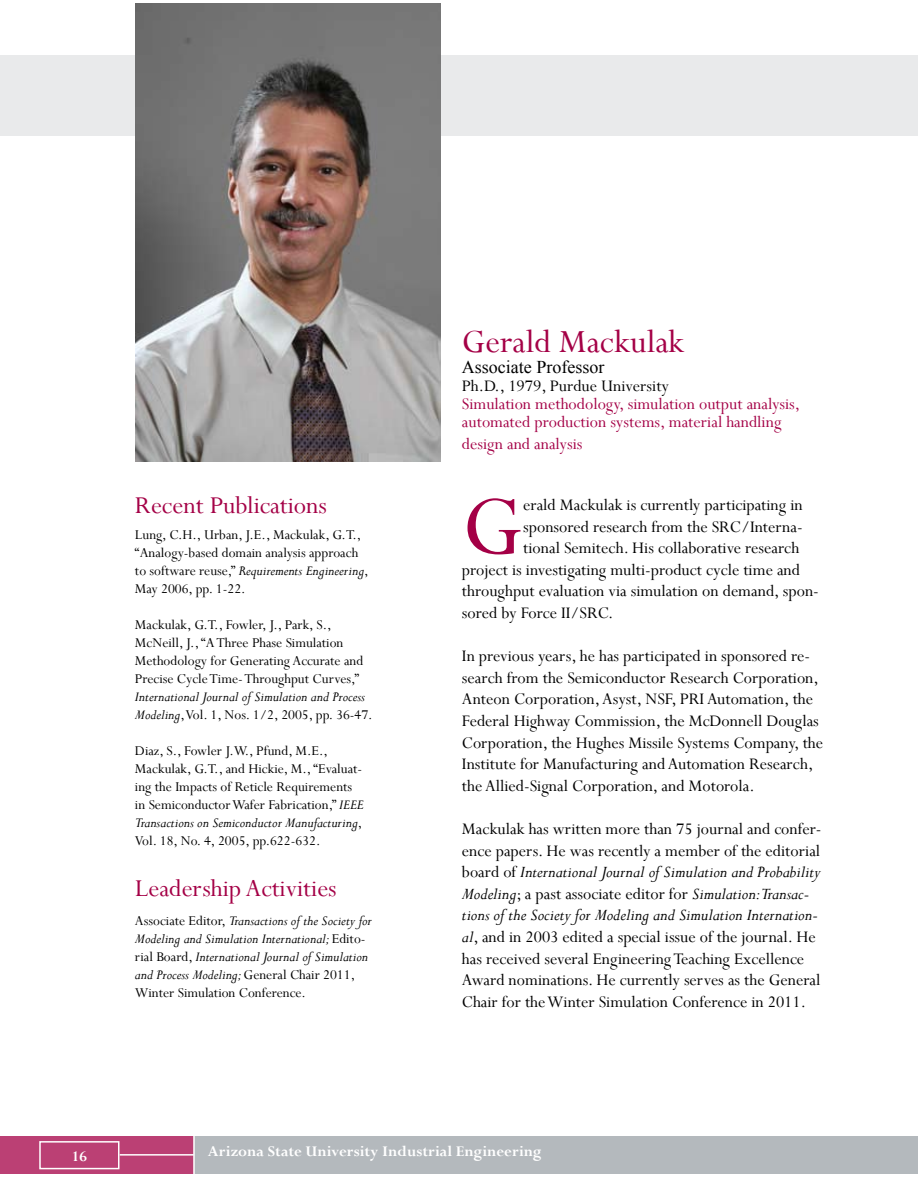
<style>
.page{position:relative;width:918px;height:1188px;background:#fff}
.page>*{position:absolute;margin:0;border:0;box-sizing:border-box;transform-origin:0 0}
.t1{font:93.45px "Perpetua";color:#a40046}
.t2{font:36px "Perpetua";color:#a40046}
.t3{font:27px "Perpetua";color:#a40046}
.t4{font:18px/21.6px "Perpetua";color:#000}
.t5{font:18px/18px "Perpetua";color:#a40046}
.t6{font:18px "Times New Roman";color:#000}
.t7{font:700 16.5px "Perpetua";color:#fff}
.t8{font:15px/18px "Perpetua";color:#000}
.t9{font:italic 15px/18px "Perpetua";color:#000}
.s1{font-style:italic}
.s2{font-style:normal}
</style>
<div class="page">
<div style="left:0;top:55px;width:918px;height:81px;background:#e9eaeb"></div>
<div style="left:0;top:1136px;width:918px;height:38px;background:#bb4074"></div>
<div style="left:194px;top:1136px;width:724px;height:38px;background:#b4b9bd"></div>
<hr style="left:193px;top:1135px;width:2px;height:39px;background:#fff">
<hr style="left:120px;top:1154px;width:74px;height:2px;background:#fff">
<div style="left:39px;top:1141px;width:80px;height:28px;border:2px solid #fff"></div>
<img style="left:135px;top:4px;width:306px;height:458px">
<h3 class="t3" style="left:135px;top:488px;width:194px">Recent Publications</h3>
<p class="t8" style="left:135px;top:525px;width:235px">Lung, C.H., Urban, J.E., Mackulak, G.T., “Analogy-based domain analysis approach to software reuse,” <span class="s1">Requirements Engineering</span>, May 2006, pp. 1-22.</p>
<p class="t8" style="left:135px;top:615px;width:230px">Mackulak, G.T., Fowler, J., Park, S., McNeill, J., “A Three Phase Simulation Methodology for Generating Accurate and Precise Cycle Time- Throughput Curves,”</p>
<p class="t9" style="left:135px;top:687px;width:239px">International Journal of Simulation and Process<br>Modeling<span class="s2">, Vol. 1, Nos. 1/2, 2005, pp. 36-47.</span></p>
<p class="t8" style="left:135px;top:741px;width:230px">Diaz, S., Fowler J.W., Pfund, M.E., Mackulak, G.T., and Hickie, M., “Evaluat&shy;ing the Impacts of Reticle Requirements in Semiconductor Wafer Fabrication,” <span class="s1">IEEE Transactions on Semiconductor Manufacturing</span>, Vol. 18, No. 4, 2005, pp.622-632.</p>
<h3 class="t3" style="left:135px;top:871px;width:203px">Leadership Activities</h3>
<p class="t9" style="left:135px;top:911px;width:238px"><span class="s2">Associate Editor,</span> Transactions of the Society for Modeling and Simulation International; <span class="s2">Edito&shy;rial Board,</span> International Journal of Simulation and Process Modeling; <span class="s2">General Chair 2011, Winter Simulation Conference.</span></p>
<h2 class="t2" style="left:462px;top:319px;width:224px">Gerald Mackulak</h2>
<p class="t6" style="left:462px;top:355px;width:144px">Associate Professor</p>
<p class="t4" style="left:462px;top:375px;width:209px">Ph.D., 1979, Purdue University</p>
<p class="t5" style="left:462px;top:395px;width:340px">Simulation methodology, simulation output analysis, automated production systems, material handling</p>
<p class="t5" style="left:462px;top:434px;width:122px">design and analysis</p>
<h1 class="t1" style="left:462px;top:467px;width:63px">G</h1>
<p class="t4" style="left:523px;top:494px;width:281px">erald Mackulak is currently participating in</p>
<p class="t4" style="left:523px;top:515px;width:281px">sponsored research from the SRC/Interna-</p>
<p class="t4" style="left:523px;top:537px;width:278px">tional Semitech. His collaborative research</p>
<p class="t4" style="left:462px;top:558px;width:340px">project is investigating multi-product cycle time and</p>
<p class="t4" style="left:462px;top:580px;width:358px">throughput evaluation via simulation on demand, spon-</p>
<p class="t4" style="left:462px;top:602px;width:153px">sored by Force II/SRC.</p>
<p class="t4" style="left:462px;top:645px;width:363px">In previous years, he has participated in sponsored re&shy;search from the Semiconductor Research Corporation, Anteon Corporation, Asyst, NSF, PRI Automation, the Federal Highway Commission, the McDonnell Douglas Corporation, the Hughes Missile Systems Company, the Institute for Manufacturing and Automation Research, the Allied-Signal Corporation, and Motorola.</p>
<p class="t4" style="left:462px;top:818px;width:361px">Mackulak has written more than 75 journal and confer&shy;ence papers. He was recently a member of the editorial board of <span class="s1">International Journal of Simulation and Probability Modeling</span>; a past associate editor for <span class="s1">Simulation:Transac&shy;tions of the Society for Modeling and Simulation Internation&shy;al</span>, and in 2003 edited a special issue of the journal. He has received several Engineering Teaching Excellence Award nominations. He currently serves as the General Chair for the Winter Simulation Conference in 2011.</p>
<p class="t7" style="left:72px;top:1145px;width:17px">16</p>
<p class="t7" style="left:208px;top:1141px;width:335px">Arizona State University Industrial Engineering</p>
</div>
